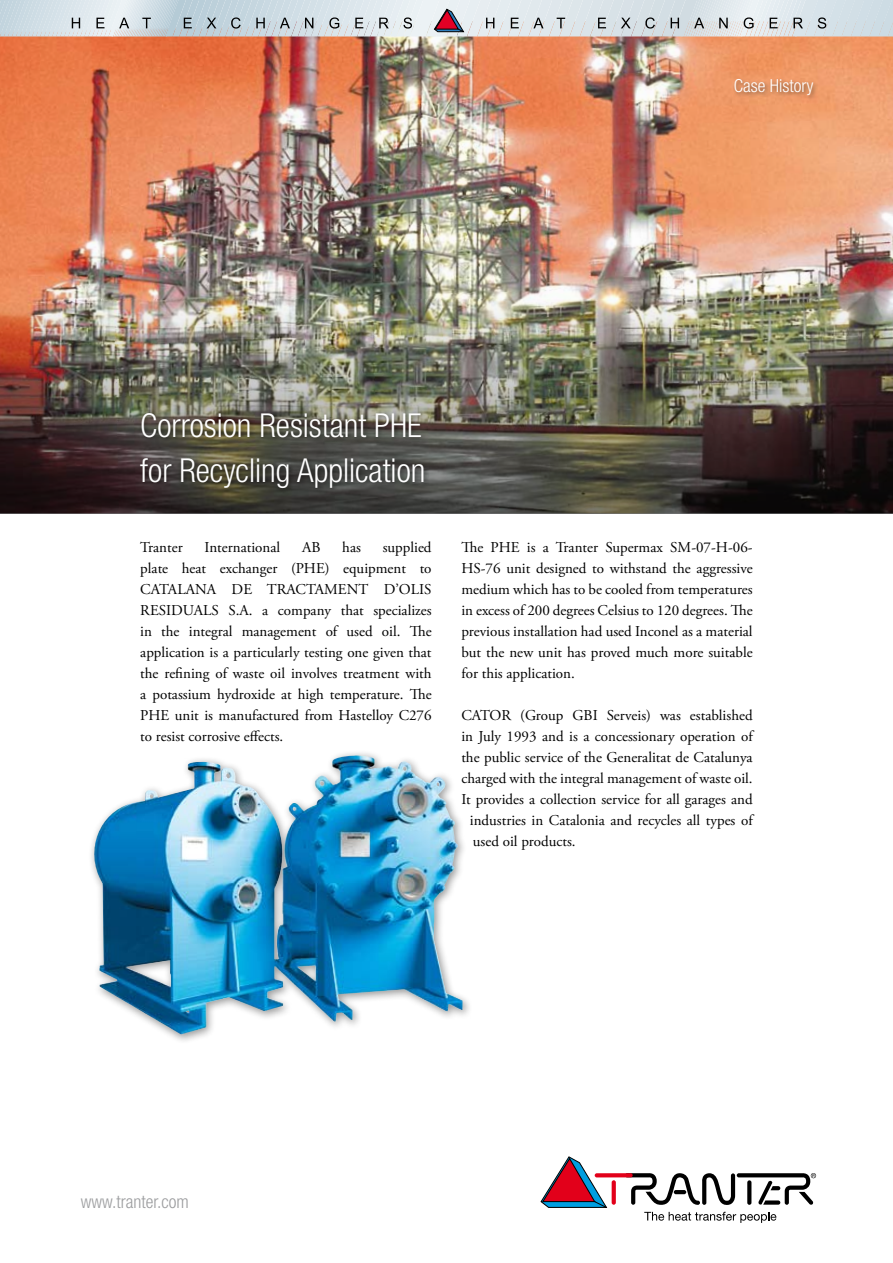
<style>
.page{position:relative;width:893px;height:1263px;background:#fff}
.page>*{position:absolute;margin:0;border:0;box-sizing:border-box;transform-origin:0 0}
.t1{font:300 condensed 33px/45px "Helvetica Neue LT Std";color:#fff}
.t2{font:300 condensed 18px "Helvetica Neue LT Std";color:#9c9d9f}
.t3{font:300 condensed 18px "Helvetica Neue LT Std";color:#fff}
.t4{font:15px/21px "Adobe Garamond Pro";color:#000;text-align:justify}
</style>
<div class="page">
<svg style="left:644px;top:1212px;width:132px;height:11px"></svg>
<svg style="left:612px;top:1180px;width:4px;height:25px"></svg>
<svg style="left:595px;top:1173px;width:38px;height:4px"></svg>
<svg style="left:541px;top:1157px;width:66px;height:51px"></svg>
<svg style="left:625px;top:1173px;width:191px;height:32px"></svg>
<img style="left:0;top:36px;width:893px;height:263px">
<div style="left:88px;top:749px;width:384px;height:295px;background:#000;opacity:.4"></div>
<img style="left:301px;top:756px;width:53px;height:55px">
<svg style="left:0;top:0;width:893px;height:36px;background:#cfd8dd"></svg>
<div style="left:731px;top:77px;width:88px;height:25px;background:#000;opacity:.5"></div>
<img style="left:0;top:299px;width:893px;height:214px">
<div style="left:138px;top:410px;width:292px;height:84px;background:#000;opacity:.5"></div>
<h1 class="t1" style="left:140px;top:402px;width:287px">Corrosion Resistant PHE for Recycling Application</h1>
<p class="t3" style="left:734px;top:76px;width:81px">Case History</p>
<p class="t4" style="left:140px;top:537px;width:293px;text-indent:242px">supplied plate heat exchanger (PHE) equipment to CATALANA DE TRACTAMENT D’OLIS RESIDUALS S.A. a company that specializes in the integral management of used oil. The application is a particularly testing one given that the refining of waste oil involves treatment with a potassium hydroxide at high temperature. The PHE unit is manufactured from Hastelloy C276 to resist corrosive effects.</p>
<p class="t4" style="left:461px;top:537px;width:293px">The PHE is a Tranter Supermax SM-07-H-06- HS-76 unit designed to withstand the aggressive medium which has to be cooled from temperatures in excess of 200 degrees Celsius to 120 degrees. The previous installation had used Inconel as a material but the new unit has proved much more suitable for this application.</p>
<p class="t4" style="left:140px;top:537px;width:44px">Tranter</p>
<p class="t4" style="left:205px;top:537px;width:77px">International</p>
<p class="t4" style="left:302px;top:537px;width:20px">AB</p>
<p class="t4" style="left:342px;top:537px;width:20px">has</p>
<p class="t4" style="left:461px;top:705px;width:293px">CATOR (Group GBI Serveis) was established</p>
<p class="t4" style="left:461px;top:726px;width:293px">in July 1993 and is a concessionary operation of</p>
<p class="t4" style="left:461px;top:747px;width:293px">the public service of the Generalitat de Catalunya</p>
<p class="t4" style="left:461px;top:768px;width:293px">charged with the integral management of waste oil.</p>
<p class="t4" style="left:461px;top:789px;width:293px">It provides a collection service for all garages and</p>
<p class="t4" style="left:470px;top:810px;width:284px">industries in Catalonia and recycles all types of</p>
<p class="t4" style="left:473px;top:831px;width:104px">used oil products.</p>
<p class="t2" style="left:81px;top:1191px;width:109px">www.tranter.com</p>
</div>
